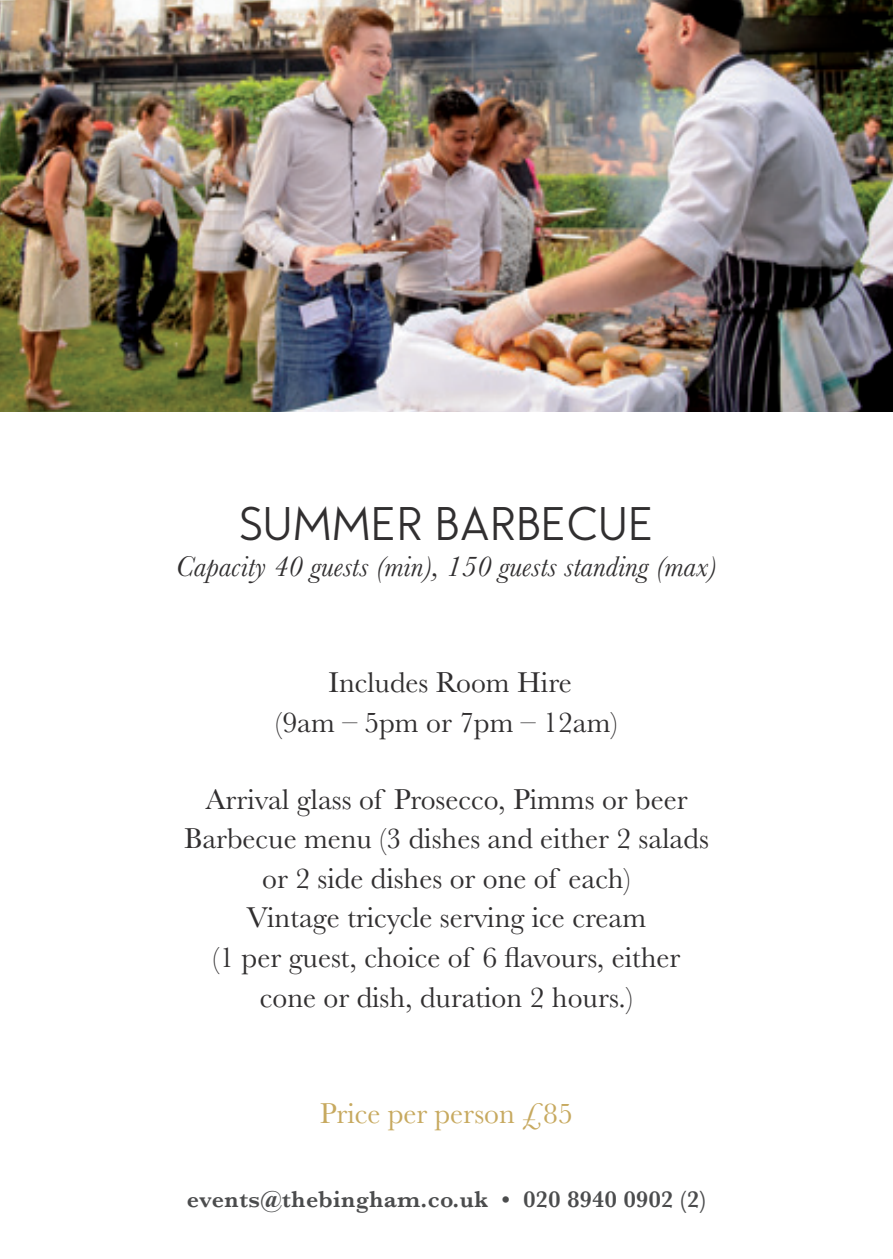
<style>
.page{position:relative;width:893px;height:1259px;background:#fff}
.page>*{position:absolute;margin:0;border:0;box-sizing:border-box;transform-origin:0 0}
.t1{font:40.5px "Edelsans";color:#312f30}
.t2{font:29.7px/39.6px "Baskerville";color:#312f30;text-align:center}
.t3{font:italic 29.7px "Baskerville";color:#312f30}
.t4{font:29.7px "Baskerville";color:#c7a95f}
.t5{font:600 24px "Baskerville";letter-spacing:.02em;color:#4b4c4d}
</style>
<div class="page">
<img style="left:0;top:0;width:893px;height:412px">
<p class="t1" style="left:239px;top:500px;width:416px">SUMMER BARBECUE</p>
<p class="t3" style="left:176px;top:546px;width:543px">Capacity 40 guests (min), 150 guests standing (max)</p>
<p class="t2" style="left:275px;top:663px;width:344px">Includes Room Hire<br>(9am – 5pm or 7pm – 12am)</p>
<p class="t2" style="left:205px;top:779px;width:484px">Arrival glass of Prosecco, Pimms or beer</p>
<p class="t2" style="left:184px;top:819px;width:526px">Barbecue menu (3 dishes and either 2 salads or 2 side dishes or one of each)<br>Vintage tricycle serving ice cream<br>(1 per guest, choice of 6 flavours, either</p>
<p class="t2" style="left:260px;top:977px;width:375px">cone or dish, duration 2 hours.)</p>
<p class="t4" style="left:320px;top:1094px;width:255px">Price per person £85</p>
<p class="t5" style="left:187px;top:1182px;width:521px">events@thebingham.co.uk • 020 8940 0902 (2)</p>
</div>
